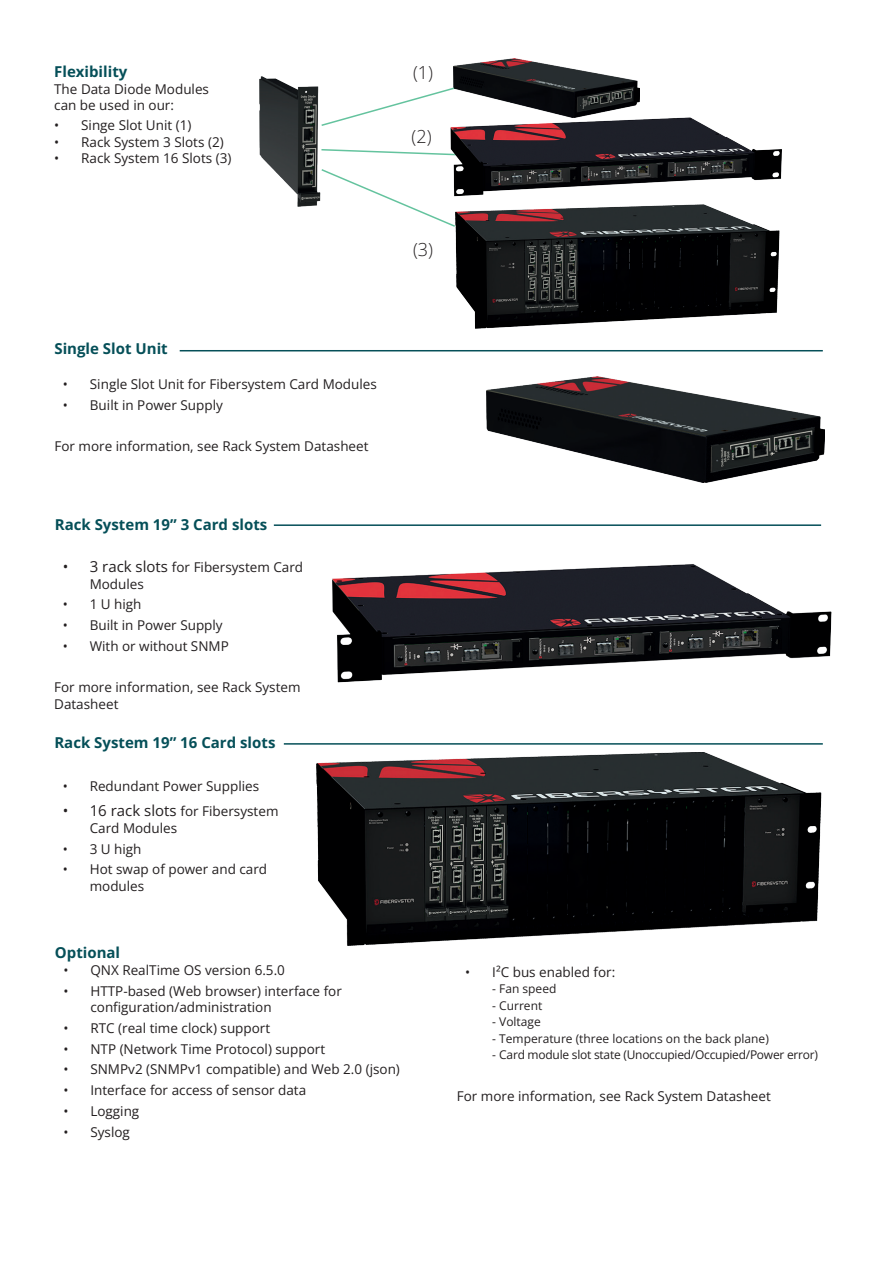
<style>
.page{position:relative;width:893px;height:1263px;background:#fff}
.page>*{position:absolute;margin:0;border:0;box-sizing:border-box;transform-origin:0 0}
.t1{font:18px "Open Sans";color:#231f20}
.t2{font:15px "Open Sans";color:#054f58}
.t3{font:13.5px/16.5px "Open Sans";color:#231f20}
.t4{font:12px "Open Sans";color:#231f20}
.t5{font:12px "Open Sans";letter-spacing:-.02em;color:#231f20}
.s1{font-size:15px}
</style>
<div class="page">
<svg style="left:330px;top:149px;width:120px;height:7px"></svg>
<hr style="left:180px;top:350px;width:643px;height:1px;background:#054f58">
<hr style="left:284px;top:743px;width:539px;height:2px;background:#054f58">
<img style="left:316px;top:753px;width:506px;height:193px">
<img style="left:486px;top:376px;width:338px;height:107px">
<hr style="left:274px;top:524px;width:547px;height:2px;background:#054f58">
<img style="left:332px;top:564px;width:500px;height:119px">
<img style="left:455px;top:204px;width:324px;height:125px">
<img style="left:259px;top:76px;width:71px;height:130px">
<svg style="left:320px;top:85px;width:133px;height:42px"></svg>
<svg style="left:320px;top:168px;width:137px;height:60px"></svg>
<img style="left:453px;top:59px;width:186px;height:53px">
<img style="left:450px;top:112px;width:332px;height:89px">
<p class="t2" style="left:54px;top:62px;width:75px">Flexibility</p>
<p class="t3" style="left:54px;top:80px;width:156px">The Data Diode Modules can be used in our:</p>
<p class="t3" style="left:54px;top:117px;width:139px">• Singe Slot Unit (1)</p>
<p class="t3" style="left:54px;top:133px;width:171px">• Rack System 3 Slots (2)</p>
<p class="t3" style="left:54px;top:149px;width:179px">• Rack System 16 Slots (3)</p>
<h1 class="t1" style="left:413px;top:60px;width:22px">(1)</h1>
<h1 class="t1" style="left:411px;top:124px;width:22px">(2)</h1>
<h1 class="t1" style="left:413px;top:237px;width:22px">(3)</h1>
<p class="t2" style="left:54px;top:339px;width:115px">Single Slot Unit</p>
<p class="t3" style="left:63px;top:375px;width:315px">• Single Slot Unit for Fibersystem Card Modules</p>
<p class="t3" style="left:63px;top:396px;width:161px">• Built in Power Supply</p>
<p class="t3" style="left:54px;top:438px;width:316px">For more information, see Rack System Datasheet</p>
<p class="t2" style="left:55px;top:514px;width:214px">Rack System 19” 3 Card slots</p>
<p class="t3" style="left:90px;top:559px;width:215px;text-indent:-27px"><span class="s1">• 3 rack slots</span> for Fibersystem Card<br>Modules</p>
<p class="t3" style="left:63px;top:596px;width:80px">• 1 U high</p>
<p class="t3" style="left:63px;top:617px;width:161px">• Built in Power Supply</p>
<p class="t3" style="left:63px;top:637px;width:168px">• With or without SNMP</p>
<p class="t3" style="left:54px;top:679px;width:248px">For more information, see Rack System<br>Datasheet</p>
<p class="t2" style="left:54px;top:732px;width:223px">Rack System 19” 16 Card slots</p>
<p class="t3" style="left:63px;top:777px;width:198px">• Redundant Power Supplies</p>
<p class="t3" style="left:90px;top:803px;width:190px;text-indent:-27px"><span class="s1">• 16 rack slots</span> for Fibersystem<br>Card Modules</p>
<p class="t3" style="left:63px;top:840px;width:80px">• 3 U high</p>
<p class="t3" style="left:90px;top:861px;width:179px;text-indent:-27px">• Hot swap of power and card modules</p>
<p class="t2" style="left:55px;top:942px;width:67px">Optional</p>
<p class="t3" style="left:63px;top:961px;width:223px">• QNX RealTime OS version 6.5.0</p>
<p class="t3" style="left:90px;top:982px;width:253px;text-indent:-27px">• HTTP-based (Web browser) interface for configuration/administration</p>
<p class="t3" style="left:63px;top:1019px;width:208px">• RTC (real time clock) support</p>
<p class="t3" style="left:63px;top:1040px;width:263px">• NTP (Network Time Protocol) support</p>
<p class="t3" style="left:63px;top:1061px;width:338px">• SNMPv2 (SNMPv1 compatible) and Web 2.0 (json)</p>
<p class="t3" style="left:63px;top:1081px;width:244px">• Interface for access of sensor data</p>
<p class="t3" style="left:63px;top:1102px;width:77px">• Logging</p>
<p class="t3" style="left:63px;top:1123px;width:68px">• Syslog</p>
<p class="t3" style="left:465px;top:963px;width:152px">• I²C bus enabled for:</p>
<p class="t4" style="left:492px;top:981px;width:66px">- Fan speed</p>
<p class="t4" style="left:492px;top:997px;width:52px">- Current</p>
<p class="t4" style="left:492px;top:1014px;width:50px">- Voltage</p>
<p class="t4" style="left:492px;top:1030px;width:278px">- Temperature (three locations on the back plane)</p>
<p class="t5" style="left:492px;top:1047px;width:327px">- Card module slot state (Unoccupied/Occupied/Power error)</p>
<p class="t3" style="left:457px;top:1087px;width:316px">For more information, see Rack System Datasheet</p>
</div>
